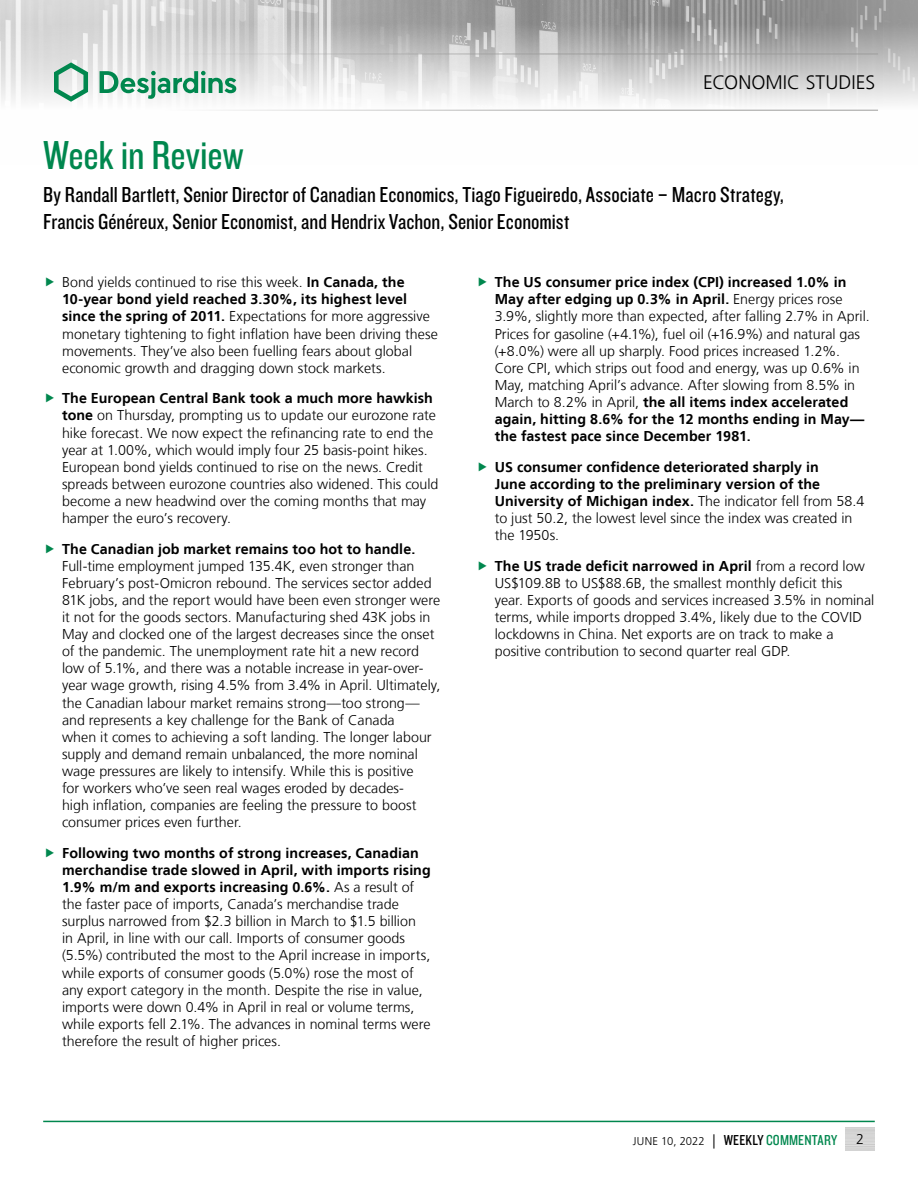
<style>
.page{position:relative;width:918px;height:1188px;background:#fff}
.page>*{position:absolute;margin:0;border:0;box-sizing:border-box;transform-origin:0 0}
.t1{font:42px "Knockout 29 Junior Ltweight";color:#00874e}
.t2{font:22.5px/27px "Knockout 29 Junior Ltweight";color:#000}
.t3{font:300 19.5px "Frutiger LT";letter-spacing:.005em;color:#000}
.t4{font:300 14.25px/17.1px "Frutiger LT";color:#000}
.t5{font:700 14.25px/17.1px "Frutiger LT";letter-spacing:.005em;color:#000}
.t6{font:300 11.25px "Frutiger LT";letter-spacing:.005em;color:#000}
.s1{font-weight:700}
.s2{font-weight:300}
.s3{font-size:14.25px}
.s4{font-family:"Knockout 29 Junior Ltweight";font-weight:400;font-size:15px}
.s5{font-family:"Knockout 29 Junior Ltweight";font-weight:400;font-size:15px;color:#00874e}
</style>
<div class="page">
<img style="left:0;top:0;width:918px;height:110px">
<hr style="left:0;top:54px;width:878px;height:1px;background:#9d9d9c">
<hr style="left:0;top:110px;width:878px;height:1px;background:#9d9d9c">
<svg style="left:54px;top:62px;width:34px;height:40px"></svg>
<svg style="left:100px;top:71px;width:136px;height:28px"></svg>
<hr style="left:43px;top:1121px;width:832px;height:1px;background:#00874e">
<h3 class="t3" style="left:703px;top:72px;width:174px">ECONOMIC STUDIES</h3>
<h1 class="t1" style="left:43px;top:128px;width:202px">Week in Review</h1>
<h3 class="t2" style="left:43px;top:180px;width:742px">By Randall Bartlett, Senior Director of Canadian Economics, Tiago Figueiredo, Associate – Macro Strategy,<br>Francis Généreux, Senior Economist, and Hendrix Vachon, Senior Economist</h3>
<p class="t4" style="left:62px;top:274px;width:377px">Bond yields continued to rise this week. <span class="s1">In Canada, the 10-year bond yield reached 3.30%, its highest level since the spring of 2011.</span> Expectations for more aggressive monetary tightening to fight inflation have been driving these movements. They’ve also been fuelling fears about global economic growth and dragging down stock markets.</p>
<p class="t4" style="left:62px;top:390px;width:378px"><span class="s1">The European Central Bank took a much more hawkish tone</span> on Thursday, prompting us to update our eurozone rate hike forecast. We now expect the refinancing rate to end the year at 1.00%, which would imply four 25 basis-point hikes.<br>European bond yields continued to rise on the news. Credit spreads between eurozone countries also widened. This could become a new headwind over the coming months that may hamper the euro’s recovery.</p>
<p class="t4" style="left:62px;top:540px;width:380px"><span class="s1">The Canadian job market remains too hot to handle.<br></span>Full-time employment jumped 135.4K, even stronger than February’s post-Omicron rebound. The services sector added 81K jobs, and the report would have been even stronger were it not for the goods sectors. Manufacturing shed 43K jobs in May and clocked one of the largest decreases since the onset of the pandemic. The unemployment rate hit a new record low of 5.1%, and there was a notable increase in year-over&shy;year wage growth, rising 4.5% from 3.4% in April. Ultimately, the Canadian labour market remains strong—too strong— and represents a key challenge for the Bank of Canada<br>when it comes to achieving a soft landing. The longer labour supply and demand remain unbalanced, the more nominal wage pressures are likely to intensify. While this is positive<br>for workers who’ve seen real wages eroded by decades-<br>high inflation, companies are feeling the pressure to boost consumer prices even further.</p>
<p class="t4" style="left:62px;top:845px;width:370px"><span class="s1">Following two months of strong increases, Canadian merchandise trade slowed in April, with imports rising 1.9% m/m and exports increasing 0.6%.</span> As a result of the faster pace of imports, Canada’s merchandise trade surplus narrowed from $2.3 billion in March to $1.5 billion<br>in April, in line with our call. Imports of consumer goods (5.5%) contributed the most to the April increase in imports, while exports of consumer goods (5.0%) rose the most of any export category in the month. Despite the rise in value, imports were down 0.4% in April in real or volume terms, while exports fell 2.1%. The advances in nominal terms were therefore the result of higher prices.</p>
<p class="t4" style="left:495px;top:274px;width:376px"><span class="s1">The US consumer price index (CPI) increased 1.0% in May after edging up 0.3% in April.</span> Energy prices rose 3.9%, slightly more than expected, after falling 2.7% in April.<br>Prices for gasoline (+4.1%), fuel oil (+16.9%) and natural gas (+8.0%) were all up sharply. Food prices increased 1.2%.<br>Core CPI, which strips out food and energy, was up 0.6% in May, matching April’s advance. After slowing from 8.5% in March to 8.2% in April, <span class="s1">the all items index accelerated again, hitting 8.6% for the 12 months ending in May— the fastest pace since December 1981.</span></p>
<p class="t5" style="left:495px;top:458px;width:371px">US consumer confidence deteriorated sharply in<br>June according to the preliminary version of the University of Michigan index. <span class="s2">The indicator fell from 58.4 to just 50.2, the lowest level since the index was created in the 1950s.</span></p>
<p class="t4" style="left:495px;top:558px;width:381px"><span class="s1">The US trade deficit narrowed in April</span> from a record low US$109.8B to US$88.6B, the smallest monthly deficit this<br>year. Exports of goods and services increased 3.5% in nominal terms, while imports dropped 3.4%, likely due to the COVID lockdowns in China. Net exports are on track to make a positive contribution to second quarter real GDP.</p>
<p class="t6" style="left:633px;top:1135px;width:206px">JUNE 10, 2022 <span class="s3">|</span> <span class="s4">WEEKLY</span> <span class="s5">COMMENTARY</span></p>
<p class="t4" style="left:856px;top:1131px;width:9px">2</p>
</div>
